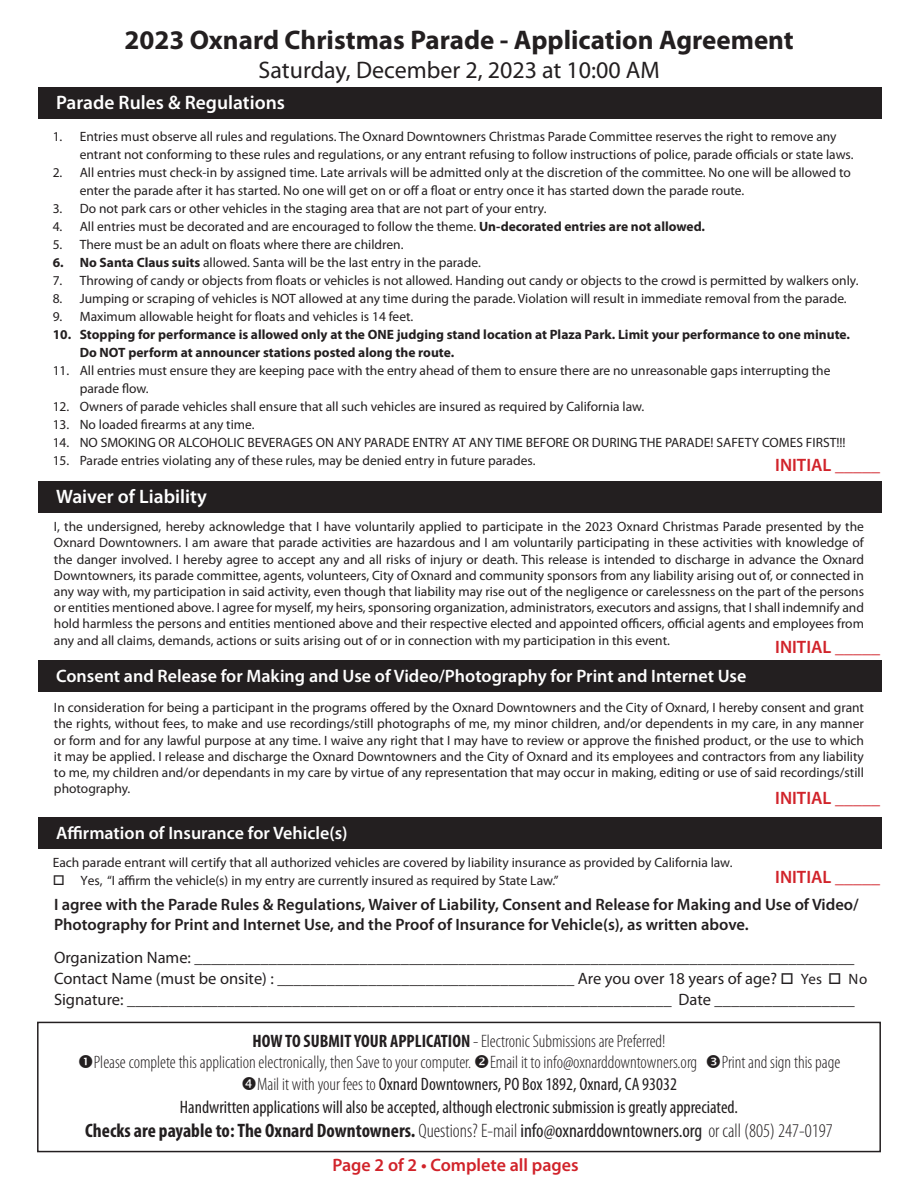
<style>
.page{position:relative;width:918px;height:1188px;background:#fff}
.page>*{position:absolute;margin:0;border:0;box-sizing:border-box;transform-origin:0 0}
.t1{font:700 27px "Myriad Pro";color:#231f20}
.t2{font:24px "Myriad Pro";color:#231f20}
.t3{font:700 condensed 19.5px "Myriad Pro";color:#231f20}
.t4{font:600 19.5px "Myriad Pro";color:#fff}
.t5{font:300 condensed 18px "Myriad Pro";color:#231f20}
.t6{font:condensed 18px "Myriad Pro";color:#231f20}
.t7{font:600 18px "Myriad Pro";color:#fff}
.t8{font:600 18px "Myriad Pro";color:#d1232a}
.t9{font:16.5px "Myriad Pro";color:#231f20}
.t10{font:600 16.5px/19.8px "Myriad Pro";color:#231f20}
.t11{font:13.5px/16.2px "Myriad Pro";color:#231f20}
.t12{font:700 13.5px/18px "Myriad Pro";color:#231f20}
.s1{font-weight:700}
.s2{font-size:15px}
.s3{font-weight:300}
.s4{font-weight:400}
</style>
<div class="page">
<div style="left:37px;top:1022px;width:844px;height:130px;border:2px solid #231f20"></div>
<div style="left:38px;top:87px;width:844px;height:31px;background:#231f20"></div>
<div style="left:38px;top:481px;width:844px;height:31px;background:#231f20"></div>
<div style="left:38px;top:661px;width:844px;height:31px;background:#231f20"></div>
<div style="left:38px;top:818px;width:844px;height:31px;background:#231f20"></div>
<p class="t1" style="left:124px;top:22px;width:671px">2023 Oxnard Christmas Parade - Application Agreement</p>
<p class="t2" style="left:259px;top:55px;width:403px">Saturday, December 2, 2023 at 10:00 AM</p>
<p class="t4" style="left:56px;top:91px;width:230px">Parade Rules &amp; Regulations</p>
<p class="t11" style="left:80px;top:127px;width:775px;line-height:18px;text-indent:-27px">1. Entries must observe all rules and regulations. The Oxnard Downtowners Christmas Parade Committee reserves the right to remove any entrant not conforming to these rules and regulations, or any entrant refusing to follow instructions of police, parade officials or state laws.</p>
<p class="t11" style="left:80px;top:163px;width:773px;line-height:18px;text-indent:-27px">2. All entries must check-in by assigned time. Late arrivals will be admitted only at the discretion of the committee. No one will be allowed to enter the parade after it has started. No one will get on or off a float or entry once it has started down the parade route.</p>
<p class="t11" style="left:53px;top:200px;width:495px">3. Do not park cars or other vehicles in the staging area that are not part of your entry.</p>
<p class="t11" style="left:53px;top:218px;width:654px">4. All entries must be decorated and are encouraged to follow the theme. <span class="s1">Un-decorated entries are not allowed.</span></p>
<p class="t11" style="left:53px;top:236px;width:352px">5. There must be an adult on floats where there are children.</p>
<p class="t11" style="left:53px;top:254px;width:430px"><span class="s1">6. No Santa Claus suits</span> allowed. Santa will be the last entry in the parade.</p>
<p class="t11" style="left:53px;top:272px;width:807px">7. Throwing of candy or objects from floats or vehicles is not allowed. Handing out candy or objects to the crowd is permitted by walkers only.</p>
<p class="t11" style="left:53px;top:290px;width:796px">8. Jumping or scraping of vehicles is NOT allowed at any time during the parade. Violation will result in immediate removal from the parade.</p>
<p class="t11" style="left:53px;top:308px;width:362px">9. Maximum allowable height for floats and vehicles is 14 feet.</p>
<p class="t12" style="left:80px;top:325px;width:772px;text-indent:-27px">10. Stopping for performance is allowed only at the ONE judging stand location at Plaza Park. Limit your performance to one minute.<br>Do NOT perform at announcer stations posted along the route.</p>
<p class="t11" style="left:80px;top:361px;width:752px;line-height:18px;text-indent:-27px">11. All entries must ensure they are keeping pace with the entry ahead of them to ensure there are no unreasonable gaps interrupting the parade flow.</p>
<p class="t11" style="left:53px;top:398px;width:593px">12. Owners of parade vehicles shall ensure that all such vehicles are insured as required by California law.</p>
<p class="t11" style="left:53px;top:416px;width:203px">13. No loaded firearms at any time.</p>
<p class="t11" style="left:53px;top:434px;width:794px">14. NO SMOKING OR ALCOHOLIC BEVERAGES ON ANY PARADE ENTRY AT ANY TIME BEFORE OR DURING THE PARADE! SAFETY COMES FIRST!!!</p>
<p class="t11" style="left:53px;top:452px;width:484px">15. Parade entries violating any of these rules, may be denied entry in future parades.</p>
<p class="t8" style="left:775px;top:454px;width:106px">INITIAL _____</p>
<p class="t4" style="left:56px;top:484px;width:152px">Waiver of Liability</p>
<p class="t11" style="left:54px;top:518px;width:812px;text-align:justify">I, the undersigned, hereby acknowledge that I have voluntarily applied to participate in the 2023 Oxnard Christmas Parade presented by the Oxnard Downtowners. I am aware that parade activities are hazardous and I am voluntarily participating in these activities with knowledge of the danger involved. I hereby agree to accept any and all risks of injury or death. This release is intended to discharge in advance the Oxnard Downtowners, its parade committee, agents, volunteers, City of Oxnard and community sponsors from any liability arising out of, or connected in any way with, my participation in said activity, even though that liability may rise out of the negligence or carelessness on the part of the persons or entities mentioned above. I agree for myself, my heirs, sponsoring organization, administrators, executors and assigns, that I shall indemnify and hold harmless the persons and entities mentioned above and their respective elected and appointed officers, official agents and employees from any and all claims, demands, actions or suits arising out of or in connection with my participation in this event.</p>
<p class="t8" style="left:775px;top:636px;width:106px">INITIAL _____</p>
<p class="t7" style="left:56px;top:664px;width:692px">Consent and Release for Making and Use of Video/Photography for Print and Internet Use</p>
<p class="t11" style="left:54px;top:699px;width:812px;text-align:justify">In consideration for being a participant in the programs offered by the Oxnard Downtowners and the City of Oxnard, I hereby consent and grant the rights, without fees, to make and use recordings/still photographs of me, my minor children, and/or dependents in my care, in any manner or form and for any lawful purpose at any time. I waive any right that I may have to review or approve the finished product, or the use to which it may be applied. I release and discharge the Oxnard Downtowners and the City of Oxnard and its employees and contractors from any liability to me, my children and/or dependants in my care by virtue of any representation that may occur in making, editing or use of said recordings/still photography.</p>
<p class="t8" style="left:775px;top:787px;width:106px">INITIAL _____</p>
<p class="t7" style="left:56px;top:822px;width:293px">Affirmation of Insurance for Vehicle(s)</p>
<p class="t11" style="left:53px;top:854px;width:681px">Each parade entrant will certify that all authorized vehicles are covered by liability insurance as provided by California law.</p>
<p class="t11" style="left:53px;top:872px;width:507px">□ Yes, “I affirm the vehicle(s) in my entry are currently insured as required by State Law.”</p>
<p class="t8" style="left:775px;top:866px;width:106px">INITIAL _____</p>
<p class="t10" style="left:54px;top:894px;width:806px">I agree with the Parade Rules &amp; Regulations, Waiver of Liability, Consent and Release for Making and Use of Video/<br>Photography for Print and Internet Use, and the Proof of Insurance for Vehicle(s), as written above.</p>
<p class="t9" style="left:54px;top:947px;width:802px">Organization Name: ________________________________________________________________________________</p>
<p class="t9" style="left:54px;top:968px;width:815px">Contact Name (must be onsite) : ____________________________________ Are you over 18 years of age? □ <span class="s2">Yes</span> □ <span class="s2">No</span></p>
<p class="t9" style="left:54px;top:989px;width:802px">Signature: __________________________________________________________________ Date _________________</p>
<p class="t5" style="left:252px;top:1031px;width:415px"><span class="s1">HOW TO SUBMIT YOUR APPLICATION</span> - Electronic Submissions are Preferred!</p>
<p class="t5" style="left:94px;top:1053px;width:605px">Please complete this application electronically, then Save to your computer. Email it to info@oxnarddowntowners.org</p>
<p class="t5" style="left:722px;top:1053px;width:120px">Print and sign this page</p>
<p class="t6" style="left:257px;top:1073px;width:421px"><span class="s3">Mail it with your fees to</span> Oxnard Downtowners, PO Box 1892, Oxnard, CA 93032</p>
<p class="t6" style="left:180px;top:1097px;width:560px">Handwritten applications will also be accepted, although electronic submission is greatly appreciated.</p>
<p class="t3" style="left:85px;top:1118px;width:749px">Checks are payable to: The Oxnard Downtowners. <span class="s3">Questions? E-mail</span> <span class="s4">info@oxnarddowntowners.org</span> <span class="s3">or call (805) 247-0197</span></p>
<p class="t8" style="left:332px;top:1153px;width:248px">Page 2 of 2 • Complete all pages</p>
</div>
